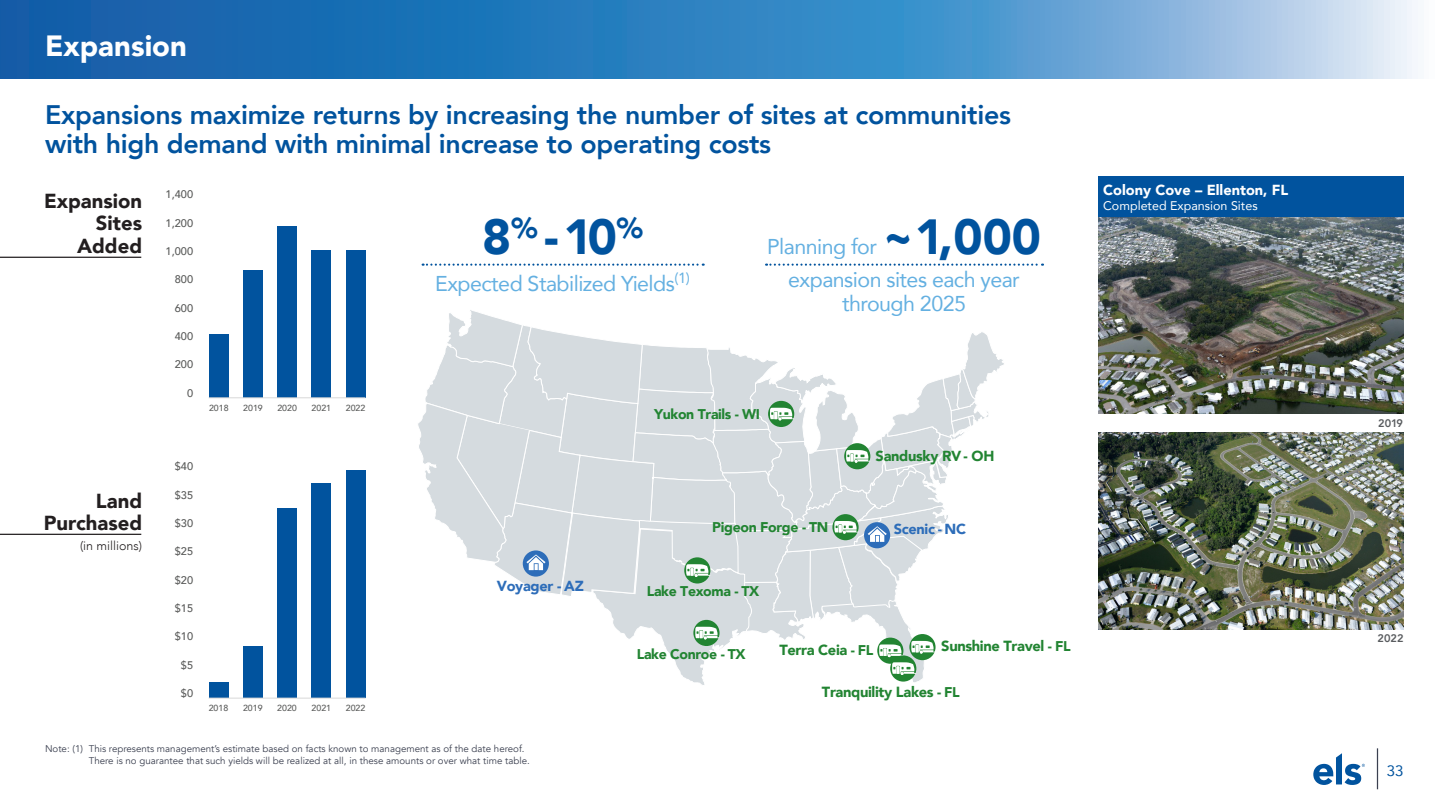
<style>
.page{position:relative;width:1440px;height:810px;background:#fff}
.page>*{position:absolute;margin:0;border:0;box-sizing:border-box;transform-origin:0 0}
.t1{font:900 49.25px "Avenir";color:#01539e}
.t2{font:900 29.25px "Avenir";color:#fff}
.Subhead{font:800 26.75px/29.2px "Avenir";letter-spacing:-.01em;color:#01539e}
.t3{font:21.38px/23.5px "Avenir";letter-spacing:-.025em;color:#64b0e1;text-align:center}
.t4{font:900 20.25px/22.5px "Avenir";color:#231f20;text-align:right}
.Subhead-2{font:15px "Avenir";color:#01539e}
.t5{font:900 14.62px "Avenir";letter-spacing:-.025em;color:#228432}
.t6{font:900 14.5px "Avenir";color:#fff}
.t7{font:900 14.5px "Avenir";letter-spacing:-.02em;color:#2d6db9}
.t8{font:900 14.5px "Avenir";letter-spacing:-.02em;color:#228432}
.t9{font:900 14.12px "Avenir";letter-spacing:-.025em;color:#228432}
.t10{font:12.5px "Avenir";color:#fff}
.t11{font:300 12.5px "Avenir";color:#231f20}
.t12{font:500 11px "Avenir";color:#595a59}
.t13{font:800 11px "Avenir";color:#595c5f}
.t14{font:9.75px/11.8px "Avenir";color:#3b4050}
.t15{font:500 8.88px "Avenir";color:#595a59}
.s1{font-size:14.12px}
</style>
<div class="page">
<svg style="left:0;top:0;width:1418px;height:79px;background:#478cc6"></svg>
<svg style="left:418px;top:310px;width:586px;height:375px"></svg>
<div style="left:209px;top:335px;width:20px;height:63px;background:#01539e"></div>
<div style="left:243px;top:270px;width:20px;height:128px;background:#01539e"></div>
<div style="left:277px;top:227px;width:20px;height:171px;background:#01539e"></div>
<div style="left:311px;top:250px;width:20px;height:148px;background:#01539e"></div>
<div style="left:346px;top:250px;width:19px;height:148px;background:#01539e"></div>
<hr style="left:209px;top:398px;width:156px;height:1px;background:#d8d8d8">
<div style="left:209px;top:682px;width:20px;height:16px;background:#01539e"></div>
<div style="left:243px;top:647px;width:20px;height:51px;background:#01539e"></div>
<div style="left:277px;top:509px;width:20px;height:189px;background:#01539e"></div>
<div style="left:311px;top:484px;width:20px;height:214px;background:#01539e"></div>
<div style="left:346px;top:470px;width:20px;height:228px;background:#01539e"></div>
<svg style="left:423px;top:264px;width:281px;height:2px"></svg>
<svg style="left:766px;top:264px;width:277px;height:2px"></svg>
<hr style="left:0;top:534px;width:141px;height:1px;background:#231f20">
<hr style="left:0;top:257px;width:141px;height:1px;background:#231f20">
<hr style="left:1377px;top:748px;width:1px;height:41px;background:#3b4050">
<svg style="left:1313px;top:753px;width:52px;height:32px"></svg>
<img style="left:1098px;top:217px;width:306px;height:197px">
<img style="left:1099px;top:432px;width:304px;height:197px">
<hr style="left:209px;top:698px;width:157px;height:1px;background:#d8d8d8">
<div style="left:1098px;top:176px;width:306px;height:41px;background:#01539e"></div>
<p class="t2" style="left:45px;top:21px;width:143px">Expansion</p>
<p class="Subhead" style="left:45px;top:100px;width:968px">Expansions maximize returns by increasing the number of sites at communities with high demand with minimal increase to operating costs</p>
<p class="t4" style="left:44px;top:189px;width:100px">Expansion<br>Sites<br>Added</p>
<p class="t4" style="left:44px;top:489px;width:100px">Land<br>Purchased</p>
<p class="t11" style="left:80px;top:539px;width:64px">(in millions)</p>
<p class="t12" style="left:166px;top:185px;width:29px">1,400</p>
<p class="t12" style="left:166px;top:213px;width:29px">1,200</p>
<p class="t12" style="left:166px;top:242px;width:29px">1,000</p>
<p class="t12" style="left:175px;top:270px;width:20px">800</p>
<p class="t12" style="left:175px;top:298px;width:20px">600</p>
<p class="t12" style="left:175px;top:327px;width:20px">400</p>
<p class="t12" style="left:175px;top:355px;width:20px">200</p>
<p class="t12" style="left:187px;top:383px;width:8px">0</p>
<p class="t15" style="left:209px;top:400px;width:21px">2018</p>
<p class="t15" style="left:243px;top:400px;width:21px">2019</p>
<p class="t15" style="left:277px;top:400px;width:21px">2020</p>
<p class="t15" style="left:312px;top:400px;width:21px">2021</p>
<p class="t15" style="left:346px;top:400px;width:21px">2022</p>
<p class="t12" style="left:175px;top:457px;width:20px">$40</p>
<p class="t12" style="left:175px;top:485px;width:20px">$35</p>
<p class="t12" style="left:175px;top:514px;width:20px">$30</p>
<p class="t12" style="left:175px;top:542px;width:20px">$25</p>
<p class="t12" style="left:175px;top:570px;width:20px">$20</p>
<p class="t12" style="left:175px;top:599px;width:20px">$15</p>
<p class="t12" style="left:175px;top:627px;width:20px">$10</p>
<p class="t12" style="left:181px;top:655px;width:14px">$5</p>
<p class="t12" style="left:181px;top:684px;width:14px">$0</p>
<p class="t15" style="left:209px;top:700px;width:21px">2018</p>
<p class="t15" style="left:243px;top:700px;width:21px">2019</p>
<p class="t15" style="left:277px;top:700px;width:21px">2020</p>
<p class="t15" style="left:312px;top:700px;width:21px">2021</p>
<p class="t15" style="left:346px;top:700px;width:21px">2022</p>
<p class="t1" style="left:482px;top:195px;width:162px">8<sup>%</sup> - 10<sup>%</sup></p>
<p class="t3" style="left:435px;top:272px;width:256px">Expected Stabilized Yields<sup>(1)</sup></p>
<p class="t1" style="left:882px;top:195px;width:161px">~1,000</p>
<p class="t3" style="left:788px;top:267px;width:233px">expansion sites each year through 2025</p>
<p class="t3" style="left:767px;top:234px;width:111px">Planning for</p>
<p class="t9" style="left:654px;top:402px;width:107px">Yukon Trails - WI</p>
<p class="t8" style="left:876px;top:444px;width:120px">Sandusky RV - OH</p>
<p class="t7" style="left:497px;top:574px;width:89px">Voyager - AZ</p>
<p class="t9" style="left:712px;top:515px;width:118px">Pigeon Forge - TN</p>
<p class="t9" style="left:647px;top:579px;width:114px">Lake Texoma - TX</p>
<p class="t7" style="left:894px;top:516px;width:74px">Scenic - NC</p>
<p class="t9" style="left:637px;top:642px;width:111px">Lake Conroe - TX</p>
<p class="t5" style="left:779px;top:638px;width:96px">Terra Ceia <span class="s1">- FL</span></p>
<p class="t5" style="left:941px;top:634px;width:131px">Sunshine Travel <span class="s1">- FL</span></p>
<p class="t5" style="left:822px;top:680px;width:139px">Tranquility Lakes <span class="s1">- FL</span></p>
<p class="t14" style="left:89px;top:743px;width:443px;text-indent:-44px">Note: (1) This represents management’s estimate based on facts known to management as of the date hereof.<br>There is no guarantee that such yields will be realized at all, in these amounts or over what time table.</p>
<p class="t6" style="left:1103px;top:178px;width:187px">Colony Cove – Ellenton, FL</p>
<p class="t10" style="left:1103px;top:196px;width:156px">Completed Expansion Sites</p>
<p class="t13" style="left:1378px;top:415px;width:26px">2019</p>
<p class="t13" style="left:1378px;top:630px;width:27px">2022</p>
<p class="Subhead-2" style="left:1387px;top:759px;width:18px">33</p>
</div>
